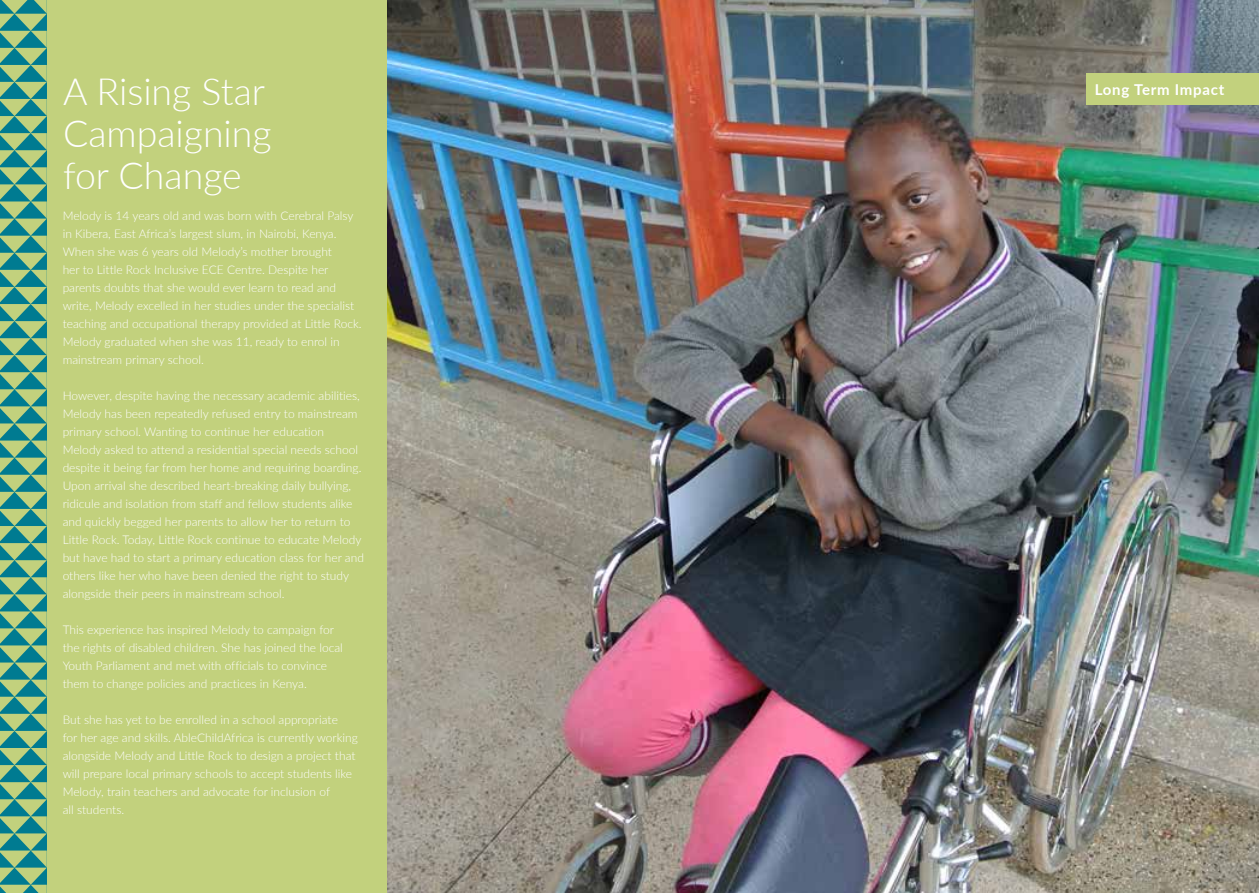
<style>
.page{position:relative;width:1259px;height:893px;background:#fff}
.page>*{position:absolute;margin:0;border:0;box-sizing:border-box;transform-origin:0 0}
.t1{font:300 37.5px/42px "Lato";color:#fff}
.t2{font:700 15px "Lato";letter-spacing:.05em;color:#fff}
.t3{font:300 12px/18px "Lato";color:#fff}
</style>
<div class="page">
<img style="left:387px;top:0;width:872px;height:893px">
<div style="left:0;top:0;width:387px;height:893px;background:#c2d17d"></div>
<div style="left:1086px;top:74px;width:173px;height:31px;background:#c2d17d"></div>
<svg style="left:0;top:0;width:47px;height:893px"></svg>
<h1 class="t1" style="left:63px;top:69px;width:210px">A Rising Star<br>Campaigning for Change</h1>
<p class="t2" style="left:1094px;top:78px;width:131px">Long Term Impact</p>
<p class="t3" style="left:63px;top:206px;width:300px">Melody is 14 years old and was born with Cerebral Palsy in Kibera, East Africa’s largest slum, in Nairobi, Kenya.<br>When she was 6 years old Melody’s mother brought<br>her to Little Rock Inclusive ECE Centre. Despite her parents doubts that she would ever learn to read and write, Melody excelled in her studies under the specialist teaching and occupational therapy provided at Little Rock.<br>Melody graduated when she was 11, ready to enrol in mainstream primary school.</p>
<p class="t3" style="left:63px;top:386px;width:303px">However, despite having the necessary academic abilities, Melody has been repeatedly refused entry to mainstream primary school. Wanting to continue her education Melody asked to attend a residential special needs school despite it being far from her home and requiring boarding.<br>Upon arrival she described heart-breaking daily bullying, ridicule and isolation from staff and fellow students alike and quickly begged her parents to allow her to return to Little Rock. Today, Little Rock continue to educate Melody but have had to start a primary education class for her and others like her who have been denied the right to study alongside their peers in mainstream school.</p>
<p class="t3" style="left:63px;top:620px;width:282px">This experience has inspired Melody to campaign for the rights of disabled children. She has joined the local Youth Parliament and met with officials to convince them to change policies and practices in Kenya.</p>
<p class="t3" style="left:63px;top:710px;width:297px">But she has yet to be enrolled in a school appropriate<br>for her age and skills. AbleChildAfrica is currently working alongside Melody and Little Rock to design a project that will prepare local primary schools to accept students like Melody, train teachers and advocate for inclusion of<br>all students.</p>
</div>
